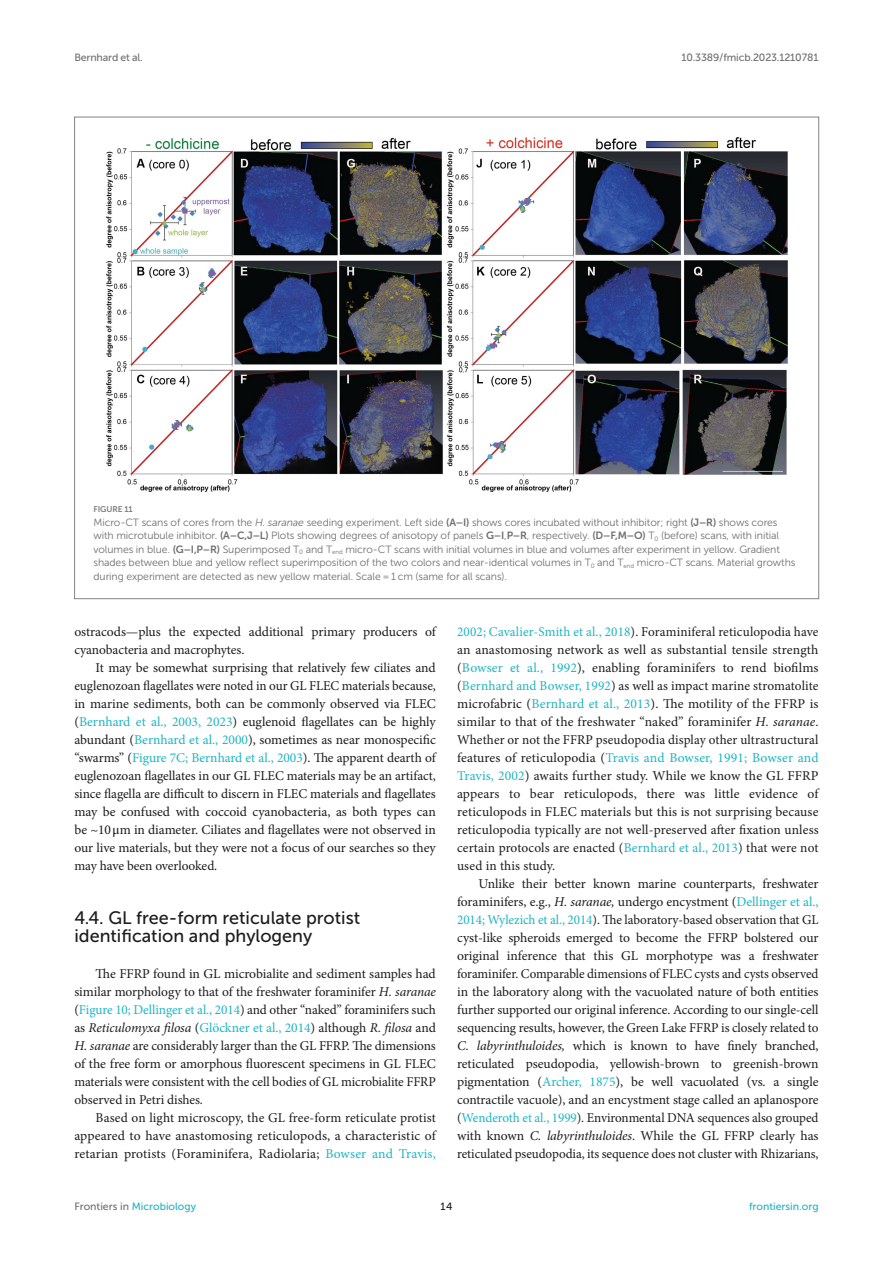
<style>
.page{position:relative;width:893px;height:1263px;background:#fff}
.page>*{position:absolute;margin:0;border:0;box-sizing:border-box;transform-origin:0 0}
.HEAD_2{font:18px/18px "Museo Sans 500";color:#1b1c1b}
.TEXT{font:13.5px/18px "Minion Pro";color:#1b1c1b;text-align:justify}
.TEXT_FLUSH{font:13.5px/18px "Minion Pro";letter-spacing:-.005em;color:#1b1c1b}
.FIG_LEG{font:10.5px/13.5px "Museo Sans 300";letter-spacing:-.01em;color:#706f70}
.t1{font:10.5px "Museo Sans 500";letter-spacing:-.015em;color:#706f70}
.t2{font:10.5px "Museo Sans 500";color:#1db5c3}
.t3{font:10.5px "Museo Sans 500";color:#1b1c1b}
.FIG_HD{font:8.25px "Museo Sans 700";letter-spacing:-.01em;color:#7e7f7f}
.s1{font-style:italic}
.s2{font-family:"Museo Sans 700"}
.s3{color:#1db5c3}
.s4{font-family:"STIX General"}
.s5{color:#706f70}
</style>
<div class="page">
<img style="left:106px;top:137px;width:682px;height:355px">
<p class="t1" style="left:74px;top:51px;width:70px">Bernhard et al.</p>
<p class="t1" style="left:681px;top:51px;width:139px">10.3389/fmicb.2023.1210781</p>
<p class="FIG_HD" style="left:94px;top:505px;width:41px">FIGURE 11</p>
<p class="FIG_LEG" style="left:94px;top:515px;width:703px">Micro-CT scans of cores from the <span class="s1">H. saranae</span> seeding experiment. Left side <span class="s2">(A–I)</span> shows cores incubated without inhibitor; right <span class="s2">(J–R)</span> shows cores with microtubule inhibitor. <span class="s2">(A–C,J–L)</span> Plots showing degrees of anisotopy of panels <span class="s2">G–I</span>,<span class="s2">P–R</span>, respectively. <span class="s2">(D–F,M–O)</span> T<sub>0</sub> (before) scans, with initial volumes in blue. <span class="s2">(G–I,P–R)</span> Superimposed T<sub>0</sub> and T<sub>end</sub> micro-CT scans with initial volumes in blue and volumes after experiment in yellow. Gradient shades between blue and yellow reflect superimposition of the two colors and near-identical volumes in T<sub>0</sub> and T<sub>end</sub> micro-CT scans. Material growths during experiment are detected as new yellow material. Scale = 1 cm (same for all scans).</p>
<p class="TEXT_FLUSH" style="left:74px;top:623px;width:363px">ostracods—plus the expected additional primary producers of cyanobacteria and macrophytes.</p>
<p class="TEXT" style="left:74px;top:659px;width:363px;text-indent:21px">It may be somewhat surprising that relatively few ciliates and euglenozoan flagellates were noted in our GL FLEC materials because, in marine sediments, both can be commonly observed via FLEC (<span class="s3">Bernhard et al., 2003, 2023</span>) euglenoid flagellates can be highly abundant (<span class="s3">Bernhard et al., 2000</span>), sometimes as near monospecific “swarms” (<span class="s3">Figure 7C; Bernhard et al., 2003</span>). The apparent dearth of euglenozoan flagellates in our GL FLEC materials may be an artifact, since flagella are difficult to discern in FLEC materials and flagellates may be confused with coccoid cyanobacteria, as both types can be ~10<span class="s4">μ</span>m in diameter. Ciliates and flagellates were not observed in our live materials, but they were not a focus of our searches so they may have been overlooked.</p>
<p class="HEAD_2" style="left:74px;top:909px;width:287px">4.4. GL free-form reticulate protist identification and phylogeny</p>
<p class="TEXT_FLUSH" style="left:74px;top:965px;width:363px;text-align:justify;text-indent:21px">The FFRP found in GL microbialite and sediment samples had similar morphology to that of the freshwater foraminifer <span class="s1">H. saranae </span>(<span class="s3">Figure 10; Dellinger et al., 2014</span>) and other “naked” foraminifers such as <span class="s1">Reticulomyxa filosa</span> (<span class="s3">Glöckner et al., 2014</span>) although <span class="s1">R. filosa</span> and <span class="s1">H. saranae</span> are considerably larger than the GL FFRP. The dimensions of the free form or amorphous fluorescent specimens in GL FLEC materials were consistent with the cell bodies of GL microbialite FFRP observed in Petri dishes.</p>
<p class="TEXT" style="left:74px;top:1109px;width:363px;text-indent:21px">Based on light microscopy, the GL free-form reticulate protist appeared to have anastomosing reticulopods, a characteristic of retarian protists (Foraminifera, Radiolaria; <span class="s3">Bowser and Travis,</span></p>
<p class="TEXT" style="left:457px;top:623px;width:363px"><span class="s3">2002; Cavalier-Smith et al., 2018</span>). Foraminiferal reticulopodia have an anastomosing network as well as substantial tensile strength (<span class="s3">Bowser et al., 1992</span>), enabling foraminifers to rend biofilms (<span class="s3">Bernhard and Bowser, 1992</span>) as well as impact marine stromatolite microfabric (<span class="s3">Bernhard et al., 2013</span>). The motility of the FFRP is similar to that of the freshwater “naked” foraminifer <span class="s1">H. saranae</span>.<br>Whether or not the FFRP pseudopodia display other ultrastructural features of reticulopodia (<span class="s3">Travis and Bowser, 1991; Bowser and Travis, 2002</span>) awaits further study. While we know the GL FFRP appears to bear reticulopods, there was little evidence of reticulopods in FLEC materials but this is not surprising because reticulopodia typically are not well-preserved after fixation unless certain protocols are enacted (<span class="s3">Bernhard et al., 2013</span>) that were not used in this study.</p>
<p class="TEXT" style="left:457px;top:875px;width:363px;text-indent:21px">Unlike their better known marine counterparts, freshwater foraminifers, e.g., <span class="s1">H. saranae,</span> undergo encystment (<span class="s3">Dellinger et al., 2014; Wylezich et al., 2014</span>). The laboratory-based observation that GL cyst-like spheroids emerged to become the FFRP bolstered our original inference that this GL morphotype was a freshwater foraminifer. Comparable dimensions of FLEC cysts and cysts observed in the laboratory along with the vacuolated nature of both entities further supported our original inference. According to our single-cell sequencing results, however, the Green Lake FFRP is closely related to <span class="s1">C. labyrinthuloides,</span> which is known to have finely branched, reticulated pseudopodia, yellowish-brown to greenish-brown pigmentation (<span class="s3">Archer, 1875</span>), be well vacuolated (vs. a single contractile vacuole), and an encystment stage called an aplanospore (<span class="s3">Wenderoth et al., 1999</span>). Environmental DNA sequences also grouped with known <span class="s1">C. labyrinthuloides</span>. While the GL FFRP clearly has reticulated pseudopodia, its sequence does not cluster with Rhizarians,</p>
<p class="t2" style="left:74px;top:1200px;width:123px"><span class="s5">Frontiers in</span> Microbiology</p>
<p class="t3" style="left:441px;top:1200px;width:13px">14</p>
<p class="t2" style="left:749px;top:1200px;width:71px">frontiersin.org</p>
</div>
